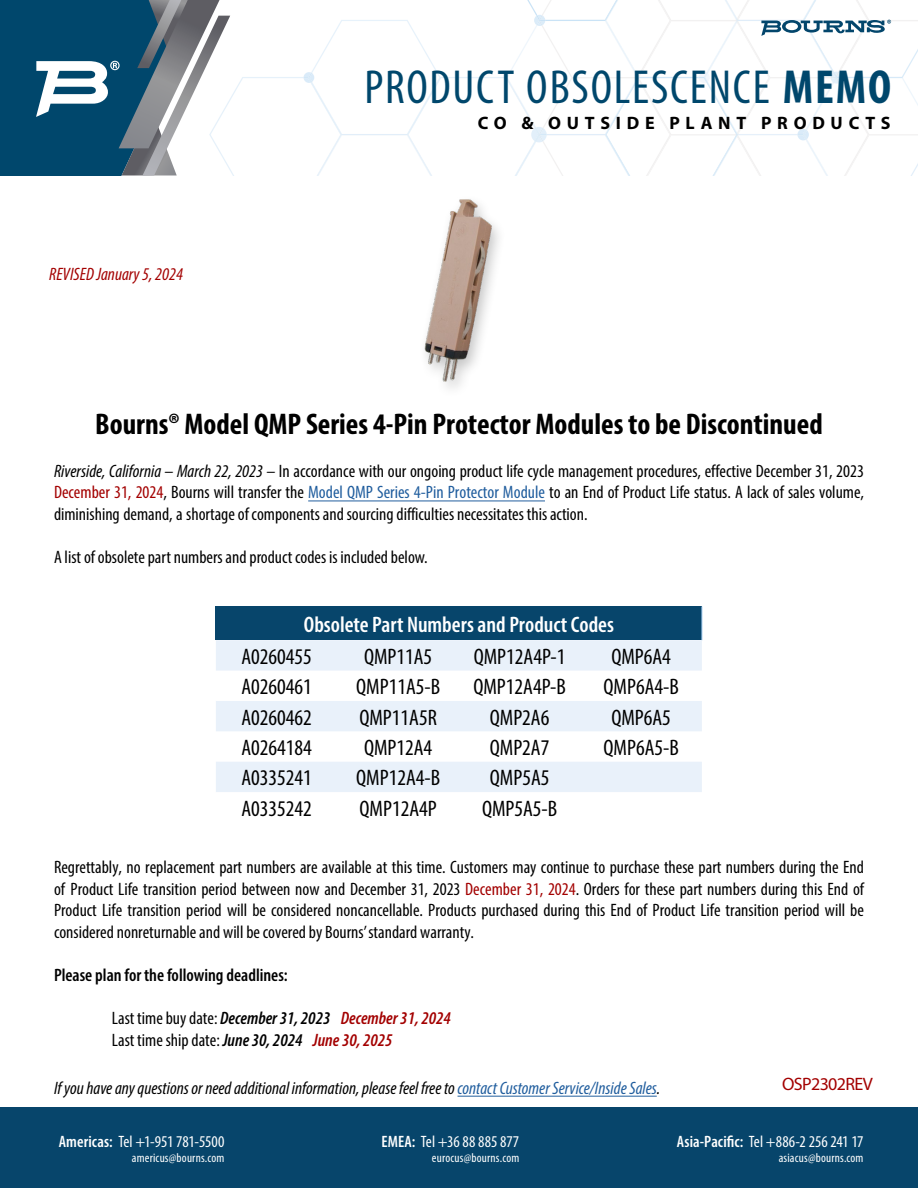
<style>
.page{position:relative;width:918px;height:1188px;background:#fff}
.page>*{position:absolute;margin:0;border:0;box-sizing:border-box;transform-origin:0 0}
.t1{font:condensed 48px "Myriad Pro";letter-spacing:.04em;color:#00476c}
.t2{font:700 condensed 30px "Myriad Pro";color:#000}
.t3{font:condensed 22.5px "Myriad Pro";color:#000}
.t4{font:600 condensed 22.5px "Myriad Pro";color:#fff}
.t5{font:condensed 18px/21.6px "Myriad Pro";color:#000;text-align:justify}
.t6{font:italic condensed 18px "Myriad Pro";color:#000}
.t7{font:600 condensed 18px "Myriad Pro";color:#000}
.t8{font:700 18px "Myriad Pro";letter-spacing:.32em;color:#000}
.t9{font:italic condensed 18px "Myriad Pro";color:#a30000}
.t10{font:18px "Myriad Pro";letter-spacing:-.035em;color:#a30000}
.t11{font:condensed 16.5px "Myriad Pro";color:#fff}
.t12{font:condensed 12.75px "Myriad Pro";letter-spacing:.015em;color:#fff}
.s1{font-weight:700}
.s2{font-style:italic}
.s3{color:#a30000}
.s4{color:#215e9e}
.s5{font-weight:600;font-style:italic}
.s6{font-weight:600;font-style:italic;color:#a30000}
.s7{font-weight:600}
</style>
<div class="page">
<div style="left:0;top:1107px;width:918px;height:81px;background:#07456b"></div>
<svg style="left:0;top:0;width:918px;height:176px"></svg>
<hr style="left:458px;top:1096px;width:199px;height:1px;background:#215e9e">
<div style="left:216px;top:606px;width:486px;height:34px;background:#07456b"></div>
<svg style="left:216px;top:640px;width:486px;height:152px;fill:#e9f1fa"></svg>
<hr style="left:702px;top:606px;width:1px;height:34px;background:#a0c9ec">
<img style="left:424px;top:199px;width:74px;height:189px">
<hr style="left:308px;top:500px;width:237px;height:1px;background:#215e9e">
<p class="t9" style="left:49px;top:264px;width:135px">REVISED January 5, 2024</p>
<h1 class="t1" style="left:364px;top:58px;width:528px">PRODUCT OBSOLESCENCE <span class="s1">MEMO</span></h1>
<p class="t8" style="left:478px;top:111px;width:414px">CO &amp; OUTSIDE PLANT PRODUCTS</p>
<h2 class="t2" style="left:95px;top:405px;width:729px">Bourns® Model QMP Series 4-Pin Protector Modules to be Discontinued</h2>
<p class="t5" style="left:54px;top:460px;width:812px"><span class="s2">Riverside, California – March 22, 2023 –</span> In accordance with our ongoing product life cycle management procedures, effective December 31, 2023<br><span class="s3">December 31, 2024</span>, Bourns will transfer the <span class="s4">Model QMP Series 4-Pin Protector Module</span> to an End of Product Life status. A lack of sales volume, diminishing demand, a shortage of components and sourcing difficulties necessitates this action.</p>
<p class="t5" style="left:54px;top:546px;width:375px">A list of obsolete part numbers and product codes is included below.</p>
<p class="t4" style="left:304px;top:610px;width:312px">Obsolete Part Numbers and Product Codes</p>
<p class="t3" style="left:241px;top:643px;width:72px">A0260455</p>
<p class="t3" style="left:364px;top:643px;width:70px">QMP11A5</p>
<p class="t3" style="left:474px;top:643px;width:93px">QMP12A4P-1</p>
<p class="t3" style="left:611px;top:643px;width:61px">QMP6A4</p>
<p class="t3" style="left:241px;top:673px;width:72px">A0260461</p>
<p class="t3" style="left:356px;top:673px;width:85px">QMP11A5-B</p>
<p class="t3" style="left:473px;top:673px;width:94px">QMP12A4P-B</p>
<p class="t3" style="left:604px;top:673px;width:77px">QMP6A4-B</p>
<p class="t3" style="left:241px;top:704px;width:72px">A0260462</p>
<p class="t3" style="left:359px;top:704px;width:79px">QMP11A5R</p>
<p class="t3" style="left:490px;top:704px;width:61px">QMP2A6</p>
<p class="t3" style="left:611px;top:704px;width:61px">QMP6A5</p>
<p class="t3" style="left:241px;top:734px;width:72px">A0264184</p>
<p class="t3" style="left:364px;top:734px;width:70px">QMP12A4</p>
<p class="t3" style="left:490px;top:734px;width:61px">QMP2A7</p>
<p class="t3" style="left:604px;top:734px;width:77px">QMP6A5-B</p>
<p class="t3" style="left:241px;top:764px;width:72px">A0335241</p>
<p class="t3" style="left:356px;top:764px;width:85px">QMP12A4-B</p>
<p class="t3" style="left:490px;top:764px;width:61px">QMP5A5</p>
<p class="t3" style="left:241px;top:795px;width:72px">A0335242</p>
<p class="t3" style="left:360px;top:795px;width:79px">QMP12A4P</p>
<p class="t3" style="left:482px;top:795px;width:77px">QMP5A5-B</p>
<p class="t5" style="left:54px;top:856px;width:812px">Regrettably, no replacement part numbers are available at this time. Customers may continue to purchase these part numbers during the End of Product Life transition period between now and December 31, 2023 <span class="s3">December 31, 2024</span>. Orders for these part numbers during this End of Product Life transition period will be considered noncancellable. Products purchased during this End of Product Life transition period will be considered nonreturnable and will be covered by Bourns’ standard warranty.</p>
<p class="t7" style="left:54px;top:964px;width:235px">Please plan for the following deadlines:</p>
<p class="t5" style="left:112px;top:1007px;width:341px">Last time buy date: <span class="s5">December 31, 2023</span> <span class="s6">December 31, 2024<br></span>Last time ship date: <span class="s5">June 30, 2024</span> <span class="s6">June 30, 2025</span></p>
<p class="t6" style="left:54px;top:1078px;width:608px">If you have any questions or need additional information, please feel free to <span class="s4">contact Customer Service/Inside Sales</span>.</p>
<p class="t10" style="left:782px;top:1073px;width:92px">OSP2302REV</p>
<p class="t11" style="left:59px;top:1131px;width:167px"><span class="s7">Americas:</span> Tel +1-951 781-5500</p>
<p class="t12" style="left:132px;top:1150px;width:94px">americus@bourns.com</p>
<p class="t11" style="left:382px;top:1131px;width:139px"><span class="s7">EMEA:</span> Tel +36 88 885 877</p>
<p class="t12" style="left:432px;top:1150px;width:89px">eurocus@bourns.com</p>
<p class="t11" style="left:677px;top:1131px;width:188px"><span class="s7">Asia-Pacific:</span> Tel +886-2 256 241 17</p>
<p class="t12" style="left:779px;top:1150px;width:86px">asiacus@bourns.com</p>
</div>
